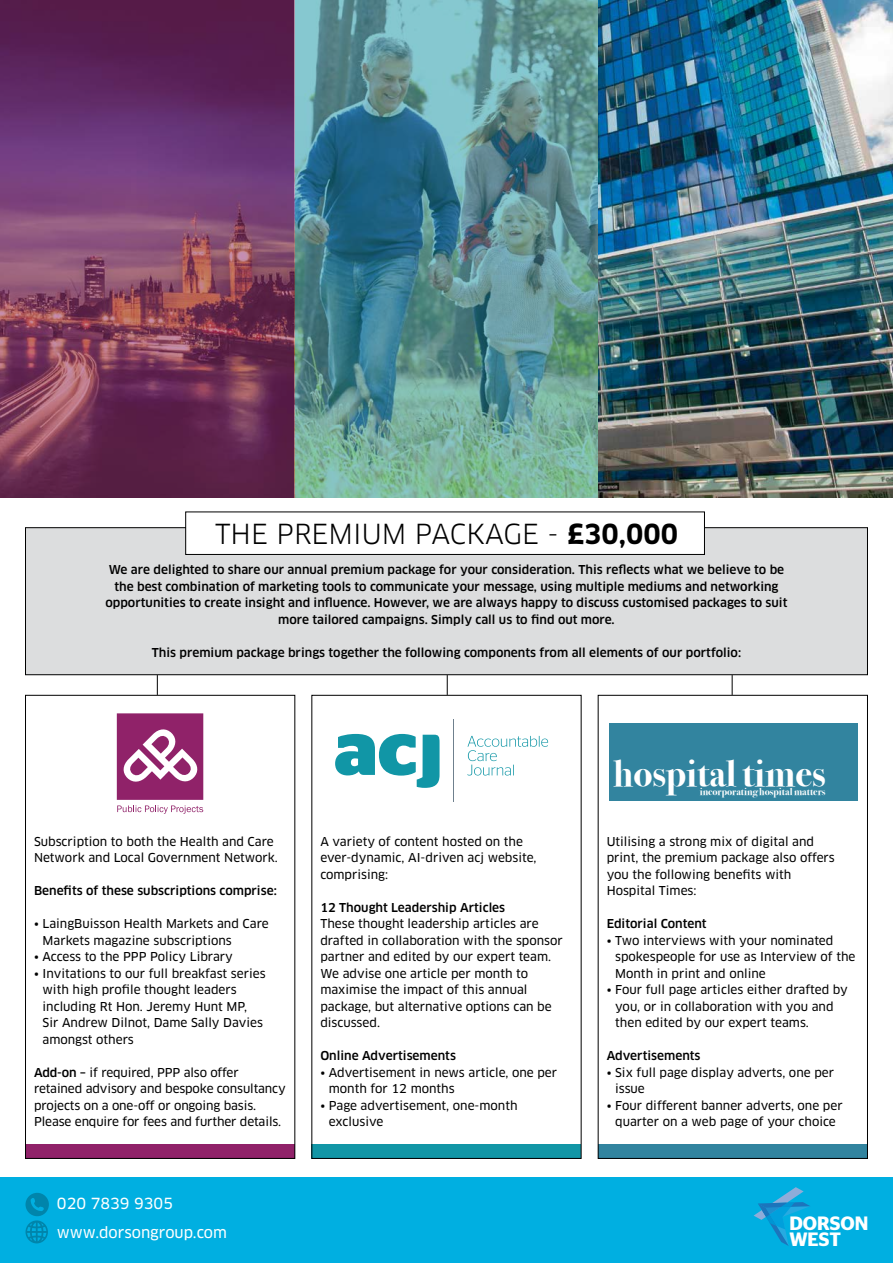
<style>
.page{position:relative;width:893px;height:1263px;background:#fff}
.page>*{position:absolute;margin:0;border:0;box-sizing:border-box;transform-origin:0 0}
.t1{font:700 37.8px "Bodoni Svty Two OSITCTT";color:#fff}
.t2{font:27px "Clan OT";color:#000}
.t3{font:600 19.35px/16.2px "Stag Sans";color:#fff}
.t4{font:15px "Clan OT News";color:#fff}
.t5{font:12px/16.5px "Clan OT News";color:#000}
.t6{font:500 12px/16.5px "Clan OT";color:#000;text-align:center}
.t7{font:700 10.2px "Bodoni Svty Two OSITCTT";color:#fff}
.s1{font-weight:700}
.s2{font-family:"Clan OT";font-weight:500}
</style>
<div class="page">
<img style="left:0;top:0;width:295px;height:497px">
<img style="left:295px;top:0;width:303px;height:497px">
<img style="left:598px;top:0;width:295px;height:497px">
<div style="left:25px;top:527px;width:843px;height:148px;background:#dcddde"></div>
<div style="left:186px;top:512px;width:518px;height:42px;background:#fff"></div>
<div style="left:185px;top:511px;width:520px;height:44px;border:1px solid #000"></div>
<div style="left:26px;top:1144px;width:269px;height:15px;background:#902269"></div>
<div style="left:312px;top:1144px;width:269px;height:15px;background:#1196a6"></div>
<div style="left:598px;top:1144px;width:269px;height:15px;background:#32849f"></div>
<div style="left:25px;top:695px;width:270px;height:464px;border:1px solid #000"></div>
<div style="left:598px;top:695px;width:270px;height:464px;border:1px solid #000"></div>
<div style="left:311px;top:695px;width:270px;height:464px;border:1px solid #000"></div>
<svg style="left:117px;top:713px;width:86px;height:101px"></svg>
<svg style="left:157px;top:675px;width:1px;height:20px"></svg>
<svg style="left:447px;top:675px;width:1px;height:20px"></svg>
<svg style="left:732px;top:675px;width:1px;height:20px"></svg>
<div style="left:0;top:1178px;width:893px;height:85px;background:#00afe1"></div>
<svg style="left:26px;top:1193px;width:23px;height:50px"></svg>
<svg style="left:335px;top:734px;width:105px;height:54px"></svg>
<svg style="left:467px;top:736px;width:81px;height:39px"></svg>
<hr style="left:453px;top:720px;width:1px;height:82px;background:#6f808d">
<div style="left:609px;top:723px;width:249px;height:77px;background:#32849f"></div>
<svg style="left:754px;top:1187px;width:56px;height:59px"></svg>
<h2 class="t2" style="left:215px;top:518px;width:464px">THE PREMIUM PACKAGE - <span class="s1">£30,000</span></h2>
<p class="t6" style="left:105px;top:562px;width:684px">We are delighted to share our annual premium package for your consideration. This reflects what we believe to be the best combination of marketing tools to communicate your message, using multiple mediums and networking opportunities to create insight and influence. However, we are always happy to discuss customised packages to suit more tailored campaigns. Simply call us to find out more.</p>
<p class="t6" style="left:152px;top:644px;width:591px">This premium package brings together the following components from all elements of our portfolio:</p>
<p class="t5" style="left:34px;top:833px;width:245px">Subscription to both the Health and Care<br>Network and Local Government Network.</p>
<p class="t6" style="left:34px;top:883px;width:244px">Benefits of these subscriptions comprise:</p>
<p class="t5" style="left:43px;top:916px;width:228px;text-indent:-9px">• LaingBuisson Health Markets and Care<br>Markets magazine subscriptions</p>
<p class="t5" style="left:34px;top:949px;width:200px">• Access to the PPP Policy Library</p>
<p class="t5" style="left:43px;top:965px;width:225px;text-indent:-9px">• Invitations to our full breakfast series with high profile thought leaders including Rt Hon. Jeremy Hunt MP,<br>Sir Andrew Dilnot, Dame Sally Davies amongst others</p>
<p class="t5" style="left:34px;top:1064px;width:253px"><span class="s2">Add-on –</span> if required, PPP also offer retained advisory and bespoke consultancy projects on a one-off or ongoing basis.<br>Please enquire for fees and further details.</p>
<p class="t4" style="left:57px;top:1195px;width:118px">020 7839 9305</p>
<p class="t4" style="left:57px;top:1224px;width:172px">www.dorsongroup.com</p>
<p class="t5" style="left:320px;top:833px;width:218px">A variety of content hosted on the ever-dynamic, AI-driven acj website, comprising:</p>
<p class="t6" style="left:320px;top:899px;width:186px">12 Thought Leadership Articles</p>
<p class="t5" style="left:320px;top:916px;width:244px">These thought leadership articles are drafted in collaboration with the sponsor partner and edited by our expert team.<br>We advise one article per month to maximise the impact of this annual package, but alternative options can be discussed.</p>
<p class="t6" style="left:320px;top:1048px;width:137px">Online Advertisements</p>
<p class="t5" style="left:329px;top:1064px;width:230px;text-indent:-9px">• Advertisement in news article, one per month for 12 months</p>
<p class="t5" style="left:329px;top:1097px;width:190px;text-indent:-9px">• Page advertisement, one-month exclusive</p>
<h1 class="t1" style="left:613px;top:751px;width:214px">hospital times</h1>
<p class="t7" style="left:700px;top:786px;width:127px">incorporating hospital matters</p>
<p class="t5" style="left:607px;top:833px;width:230px">Utilising a strong mix of digital and print, the premium package also offers you the following benefits with<br>Hospital Times:</p>
<p class="t6" style="left:607px;top:916px;width:102px">Editorial Content</p>
<p class="t5" style="left:615px;top:932px;width:242px;text-indent:-9px">• Two interviews with your nominated spokespeople for use as Interview of the<br>Month in print and online</p>
<p class="t5" style="left:615px;top:982px;width:234px;text-indent:-9px">• Four full page articles either drafted by you, or in collaboration with you and then edited by our expert teams.</p>
<p class="t6" style="left:607px;top:1048px;width:95px">Advertisements</p>
<p class="t5" style="left:615px;top:1064px;width:220px;text-indent:-9px">• Six full page display adverts, one per issue</p>
<p class="t5" style="left:607px;top:1097px;width:238px;text-align:center">• Four different banner adverts, one per quarter on a web page of your choice</p>
<h3 class="t3" style="left:789px;top:1215px;width:81px">DORSON<br>WEST</h3>
</div>
